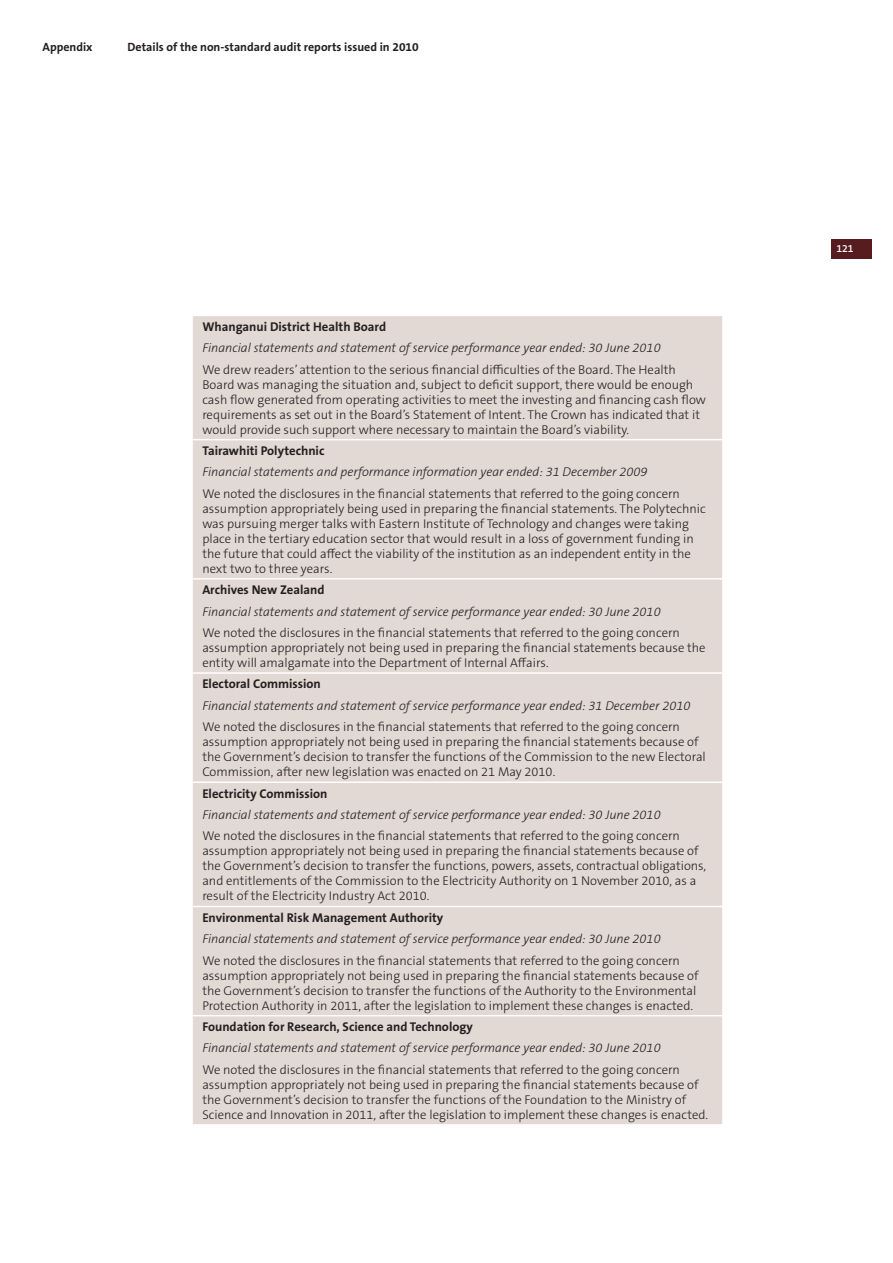
<style>
.page{position:relative;width:893px;height:1263px;background:#fff}
.page>*{position:absolute;margin:0;border:0;box-sizing:border-box;transform-origin:0 0}
.t1{font:300 12.75px/15px "The Sans OT3";color:#231f20}
.t2{font:italic 300 12.75px "The Sans OT3";color:#231f20}
.t3{font:700 12.75px "The Sans OT7";color:#231f20}
.t4{font:700 12px "The Sans OT7";color:#231f20}
.t5{font:600 10.5px "The Sans OT6";color:#fff}
</style>
<div class="page">
<div style="left:831px;top:239px;width:41px;height:19px;background:#571c1f"></div>
<div style="left:193px;top:316px;width:529px;height:808px;background:#e2d8d4"></div>
<hr style="left:191px;top:439px;width:533px;height:1px;background:#fff">
<hr style="left:191px;top:578px;width:533px;height:1px;background:#fff">
<hr style="left:191px;top:781px;width:533px;height:2px;background:#fff">
<hr style="left:191px;top:672px;width:533px;height:2px;background:#fff">
<hr style="left:191px;top:906px;width:533px;height:1px;background:#fff">
<hr style="left:191px;top:1015px;width:533px;height:1px;background:#fff">
<p class="t4" style="left:42px;top:42px;width:52px">Appendix</p>
<p class="t4" style="left:128px;top:42px;width:293px">Details of the non-standard audit reports issued in 2010</p>
<p class="t3" style="left:202px;top:321px;width:185px">Whanganui District Health Board</p>
<p class="t2" style="left:202px;top:343px;width:460px">Financial statements and statement of service performance year ended: 30 June 2010</p>
<p class="t1" style="left:202px;top:363px;width:505px">We drew readers’ attention to the serious financial difficulties of the Board. The Health Board was managing the situation and, subject to deficit support, there would be enough cash flow generated from operating activities to meet the investing and financing cash flow requirements as set out in the Board’s Statement of Intent. The Crown has indicated that it would provide such support where necessary to maintain the Board’s viability.</p>
<p class="t3" style="left:202px;top:446px;width:124px">Tairawhiti Polytechnic</p>
<p class="t2" style="left:202px;top:467px;width:447px">Financial statements and performance information year ended: 31 December 2009</p>
<p class="t1" style="left:202px;top:487px;width:505px">We noted the disclosures in the financial statements that referred to the going concern assumption appropriately being used in preparing the financial statements. The Polytechnic was pursuing merger talks with Eastern Institute of Technology and changes were taking place in the tertiary education sector that would result in a loss of government funding in the future that could affect the viability of the institution as an independent entity in the next two to three years.</p>
<p class="t3" style="left:202px;top:585px;width:124px">Archives New Zealand</p>
<p class="t2" style="left:202px;top:606px;width:460px">Financial statements and statement of service performance year ended: 30 June 2010</p>
<p class="t1" style="left:202px;top:626px;width:505px">We noted the disclosures in the financial statements that referred to the going concern assumption appropriately not being used in preparing the financial statements because the entity will amalgamate into the Department of Internal Affairs.</p>
<p class="t3" style="left:202px;top:679px;width:120px">Electoral Commission</p>
<p class="t2" style="left:202px;top:700px;width:489px">Financial statements and statement of service performance year ended: 31 December 2010</p>
<p class="t1" style="left:202px;top:721px;width:505px">We noted the disclosures in the financial statements that referred to the going concern assumption appropriately not being used in preparing the financial statements because of the Government’s decision to transfer the functions of the Commission to the new Electoral Commission, after new legislation was enacted on 21 May 2010.</p>
<p class="t3" style="left:202px;top:788px;width:127px">Electricity Commission</p>
<p class="t2" style="left:202px;top:810px;width:460px">Financial statements and statement of service performance year ended: 30 June 2010</p>
<p class="t1" style="left:202px;top:830px;width:505px">We noted the disclosures in the financial statements that referred to the going concern assumption appropriately not being used in preparing the financial statements because of the Government’s decision to transfer the functions, powers, assets, contractual obligations, and entitlements of the Commission to the Electricity Authority on 1 November 2010, as a result of the Electricity Industry Act 2010.</p>
<p class="t3" style="left:202px;top:912px;width:242px">Environmental Risk Management Authority</p>
<p class="t2" style="left:202px;top:934px;width:460px">Financial statements and statement of service performance year ended: 30 June 2010</p>
<p class="t1" style="left:202px;top:954px;width:498px">We noted the disclosures in the financial statements that referred to the going concern assumption appropriately not being used in preparing the financial statements because of the Government’s decision to transfer the functions of the Authority to the Environmental Protection Authority in 2011, after the legislation to implement these changes is enacted.</p>
<p class="t3" style="left:202px;top:1022px;width:272px">Foundation for Research, Science and Technology</p>
<p class="t2" style="left:202px;top:1043px;width:460px">Financial statements and statement of service performance year ended: 30 June 2010</p>
<p class="t1" style="left:202px;top:1063px;width:507px">We noted the disclosures in the financial statements that referred to the going concern assumption appropriately not being used in preparing the financial statements because of the Government’s decision to transfer the functions of the Foundation to the Ministry of Science and Innovation in 2011, after the legislation to implement these changes is enacted.</p>
<p class="t5" style="left:836px;top:244px;width:19px">121</p>
</div>
